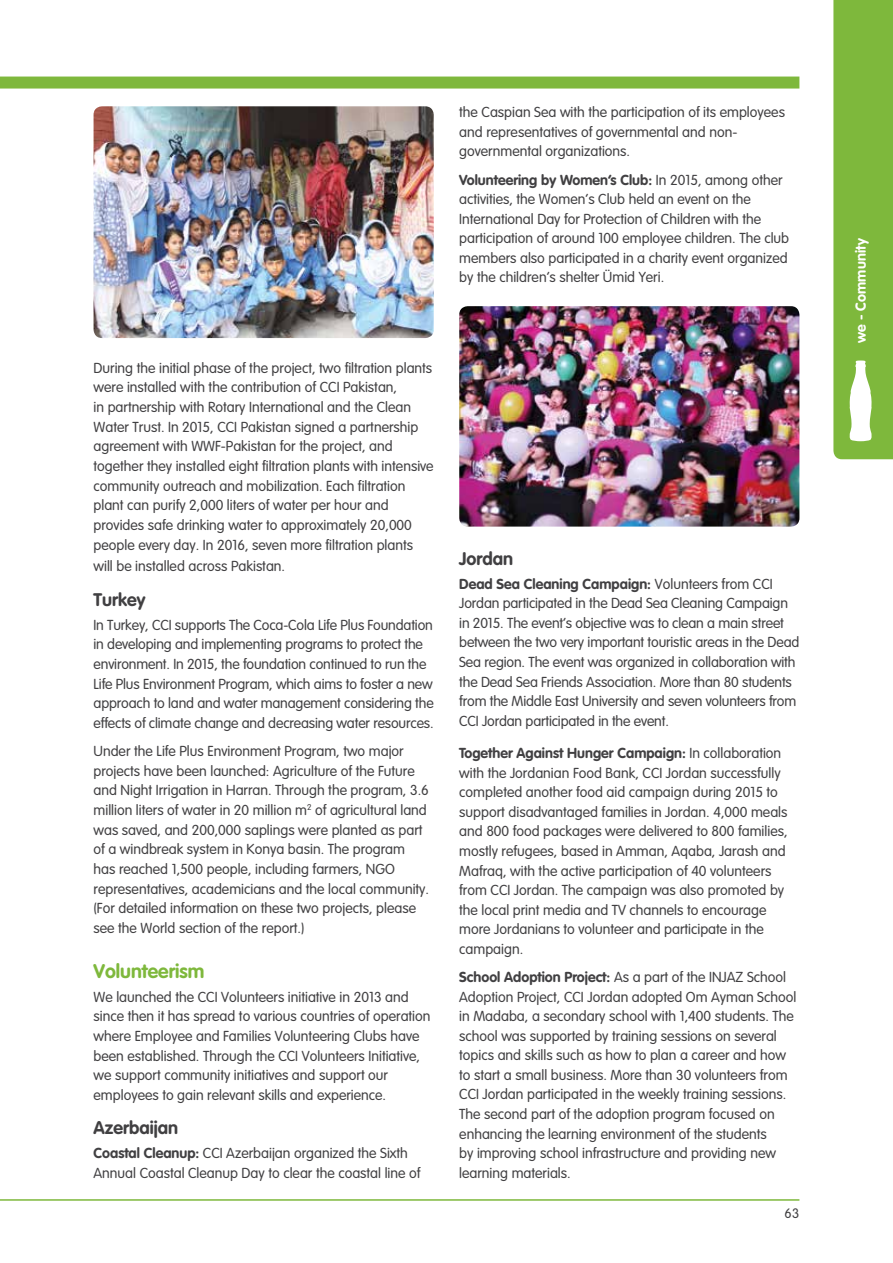
<style>
.page{position:relative;width:893px;height:1263px;background:#fff}
.page>*{position:absolute;margin:0;border:0;box-sizing:border-box;transform-origin:0 0}
.t1{font:19.5px "VAG Rounded";color:#7eb83c}
.t2{font:18px "VAG Rounded";color:#414042}
.t3{font:300 14.25px/19.6px "VAG Rounded";color:#414042}
.t4{font:700 14.25px "VAG Rounded";letter-spacing:.015em;color:#fff}
.t5{font:300 13.5px "VAG Rounded";color:#414042}
.s1{font-weight:700}
</style>
<div class="page">
<hr style="left:0;top:1199px;width:799px;height:2px;background:#7eb83c">
<div style="left:0;top:77px;width:799px;height:12px;background:#7eb83c"></div>
<svg style="left:833px;top:0;width:60px;height:459px;background:#8bbf50"></svg>
<img style="left:94px;top:106px;width:340px;height:232px">
<img style="left:459px;top:306px;width:340px;height:221px">
<p class="t3" style="left:459px;top:102px;width:327px">the Caspian Sea with the participation of its employees and representatives of governmental and non&shy;governmental organizations.</p>
<p class="t3" style="left:459px;top:170px;width:331px"><span class="s1">Volunteering by Women’s Club:</span> In 2015, among other activities, the Women’s Club held an event on the International Day for Protection of Children with the participation of around 100 employee children. The club members also participated in a charity event organized by the children’s shelter Ümid Yeri.</p>
<p class="t3" style="left:94px;top:358px;width:342px">During the initial phase of the project, two filtration plants were installed with the contribution of CCI Pakistan,<br>in partnership with Rotary International and the Clean Water Trust. In 2015, CCI Pakistan signed a partnership agreement with WWF-Pakistan for the project, and together they installed eight filtration plants with intensive community outreach and mobilization. Each filtration plant can purify 2,000 liters of water per hour and provides safe drinking water to approximately 20,000 people every day. In 2016, seven more filtration plants</p>
<p class="t3" style="left:94px;top:556px;width:193px">will be installed across Pakistan.</p>
<p class="t2" style="left:94px;top:589px;width:54px">Turkey</p>
<p class="t3" style="left:94px;top:615px;width:342px">In Turkey, CCI supports The Coca-Cola Life Plus Foundation in developing and implementing programs to protect the environment. In 2015, the foundation continued to run the Life Plus Environment Program, which aims to foster a new approach to land and water management considering the effects of climate change and decreasing water resources.</p>
<p class="t3" style="left:94px;top:741px;width:337px">Under the Life Plus Environment Program, two major projects have been launched: Agriculture of the Future and Night Irrigation in Harran. Through the program, 3.6 million liters of water in 20 million m<sup>2</sup> of agricultural land was saved, and 200,000 saplings were planted as part of a windbreak system in Konya basin. The program has reached 1,500 people, including farmers, NGO representatives, academicians and the local community. (For detailed information on these two projects, please see the World section of the report.)</p>
<h1 class="t1" style="left:94px;top:959px;width:112px">Volunteerism</h1>
<p class="t3" style="left:94px;top:987px;width:338px">We launched the CCI Volunteers initiative in 2013 and since then it has spread to various countries of operation where Employee and Families Volunteering Clubs have been established. Through the CCI Volunteers Initiative, we support community initiatives and support our employees to gain relevant skills and experience.</p>
<p class="t2" style="left:94px;top:1117px;width:86px">Azerbaijan</p>
<p class="t3" style="left:94px;top:1143px;width:328px"><span class="s1">Coastal Cleanup:</span> CCI Azerbaijan organized the Sixth<br>Annual Coastal Cleanup Day to clear the coastal line of</p>
<p class="t2" style="left:459px;top:548px;width:55px">Jordan</p>
<p class="t3" style="left:459px;top:574px;width:342px"><span class="s1">Dead Sea Cleaning Campaign:</span> Volunteers from CCI Jordan participated in the Dead Sea Cleaning Campaign in 2015. The event’s objective was to clean a main street between the two very important touristic areas in the Dead Sea region. The event was organized in collaboration with the Dead Sea Friends Association. More than 80 students from the Middle East University and seven volunteers from CCI Jordan participated in the event.</p>
<p class="t3" style="left:459px;top:743px;width:330px"><span class="s1">Together Against Hunger Campaign:</span> In collaboration with the Jordanian Food Bank, CCI Jordan successfully completed another food aid campaign during 2015 to support disadvantaged families in Jordan. 4,000 meals and 800 food packages were delivered to 800 families, mostly refugees, based in Amman, Aqaba, Jarash and Mafraq, with the active participation of 40 volunteers from CCI Jordan. The campaign was also promoted by the local print media and TV channels to encourage more Jordanians to volunteer and participate in the campaign.</p>
<p class="t3" style="left:459px;top:967px;width:339px"><span class="s1">School Adoption Project:</span> As a part of the INJAZ School Adoption Project, CCI Jordan adopted Om Ayman School in Madaba, a secondary school with 1,400 students. The school was supported by training sessions on several topics and skills such as how to plan a career and how to start a small business. More than 30 volunteers from CCI Jordan participated in the weekly training sessions.<br>The second part of the adoption program focused on enhancing the learning environment of the students<br>by improving school infrastructure and providing new learning materials.</p>
<p class="t5" style="left:785px;top:1206px;width:16px">63</p>
<p class="t4" style="left:852px;top:343px;width:106px;rotate:-90deg">we - Community</p>
</div>
